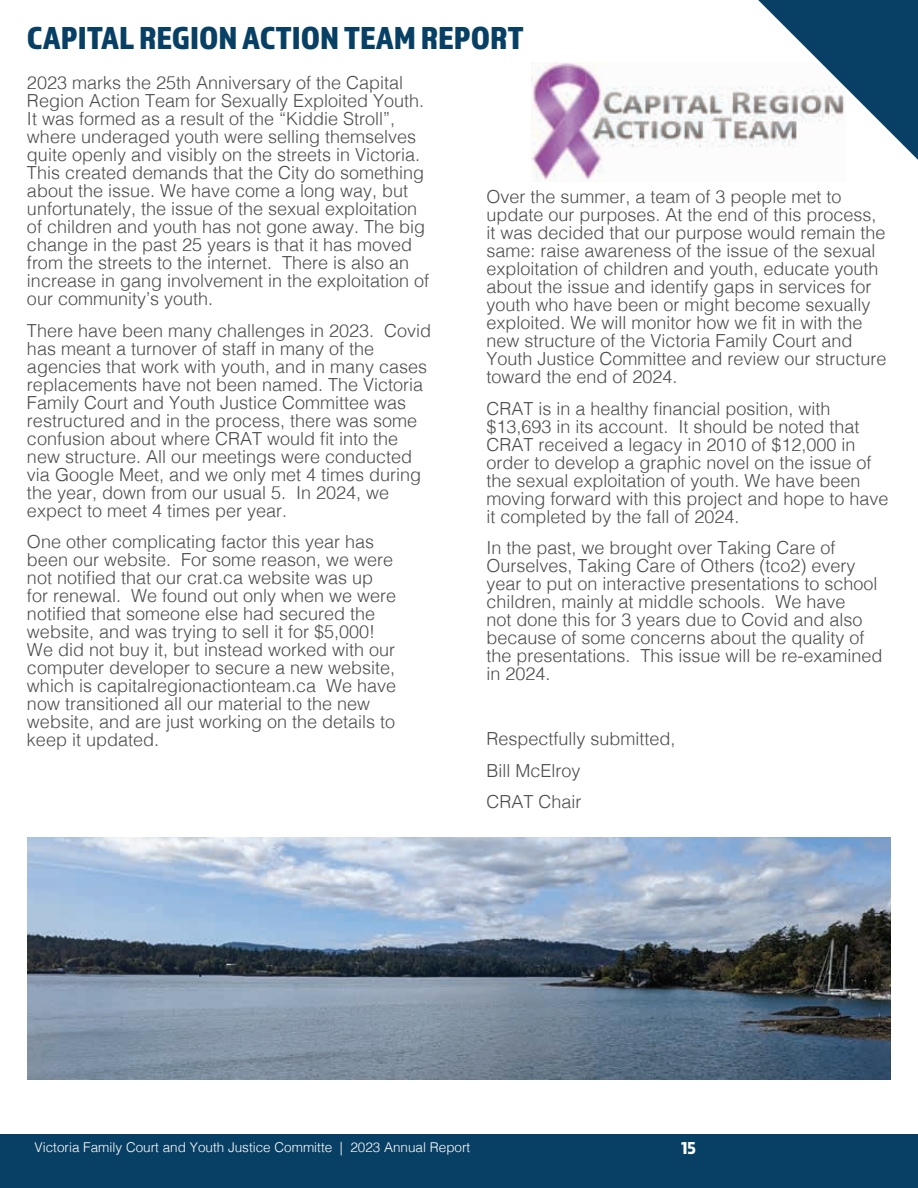
<style>
.page{position:relative;width:918px;height:1188px;background:#fff}
.page>*{position:absolute;margin:0;border:0;box-sizing:border-box;transform-origin:0 0}
.t1{font:33px "Almaq Refined";color:#084065}
.t2{font:300 18px/18px "Helvetica";color:#4b4c4d}
.t3{font:18px "Almaq Refined";color:#fff}
.t4{font:300 13.5px "Helvetica";color:#fff}
</style>
<div class="page">
<img style="left:532px;top:63px;width:226px;height:118px">
<img style="left:27px;top:837px;width:864px;height:243px">
<div style="left:0;top:1134px;width:918px;height:54px;background:#084065"></div>
<svg style="left:758px;top:0;width:160px;height:160px"></svg>
<h1 class="t1" style="left:27px;top:18px;width:499px">CAPITAL REGION ACTION TEAM REPORT</h1>
<p class="t2" style="left:27px;top:72px;width:404px">2023 marks the 25th Anniversary of the Capital Region Action Team for Sexually Exploited Youth.<br>It was formed as a result of the “Kiddie Stroll”, where underaged youth were selling themselves quite openly and visibly on the streets in Victoria.<br>This created demands that the City do something about the issue. We have come a long way, but unfortunately, the issue of the sexual exploitation of children and youth has not gone away. The big change in the past 25 years is that it has moved from the streets to the internet. There is also an increase in gang involvement in the exploitation of our community’s youth.</p>
<p class="t2" style="left:27px;top:320px;width:406px">There have been many challenges in 2023. Covid has meant a turnover of staff in many of the agencies that work with youth, and in many cases replacements have not been named. The Victoria Family Court and Youth Justice Committee was restructured and in the process, there was some confusion about where CRAT would fit into the new structure. All our meetings were conducted via Google Meet, and we only met 4 times during the year, down from our usual 5. In 2024, we expect to meet 4 times per year.</p>
<p class="t2" style="left:27px;top:531px;width:371px">One other complicating factor this year has been our website. For some reason, we were not notified that our crat.ca website was up for renewal. We found out only when we were notified that someone else had secured the website, and was trying to sell it for $5,000!<br>We did not buy it, but instead worked with our computer developer to secure a new website, which is capitalregionactionteam.ca We have now transitioned all our material to the new website, and are just working on the details to keep it updated.</p>
<p class="t2" style="left:486px;top:186px;width:402px">Over the summer, a team of 3 people met to update our purposes. At the end of this process, it was decided that our purpose would remain the same: raise awareness of the issue of the sexual exploitation of children and youth, educate youth about the issue and identify gaps in services for youth who have been or might become sexually exploited. We will monitor how we fit in with the new structure of the Victoria Family Court and Youth Justice Committee and review our structure toward the end of 2024.</p>
<p class="t2" style="left:486px;top:398px;width:404px">CRAT is in a healthy financial position, with $13,693 in its account. It should be noted that CRAT received a legacy in 2010 of $12,000 in order to develop a graphic novel on the issue of the sexual exploitation of youth. We have been moving forward with this project and hope to have it completed by the fall of 2024.</p>
<p class="t2" style="left:486px;top:537px;width:398px">In the past, we brought over Taking Care of Ourselves, Taking Care of Others (tco2) every year to put on interactive presentations to school children, mainly at middle schools. We have<br>not done this for 3 years due to Covid and also because of some concerns about the quality of the presentations. This issue will be re-examined in 2024.</p>
<p class="t2" style="left:486px;top:722px;width:191px;line-height:31.5px">Respectfully submitted,<br>Bill McElroy<br>CRAT Chair</p>
<p class="t4" style="left:34px;top:1136px;width:437px">Victoria Family Court and Youth Justice Committe | 2023 Annual Report</p>
<p class="t3" style="left:681px;top:1137px;width:16px">15</p>
</div>
